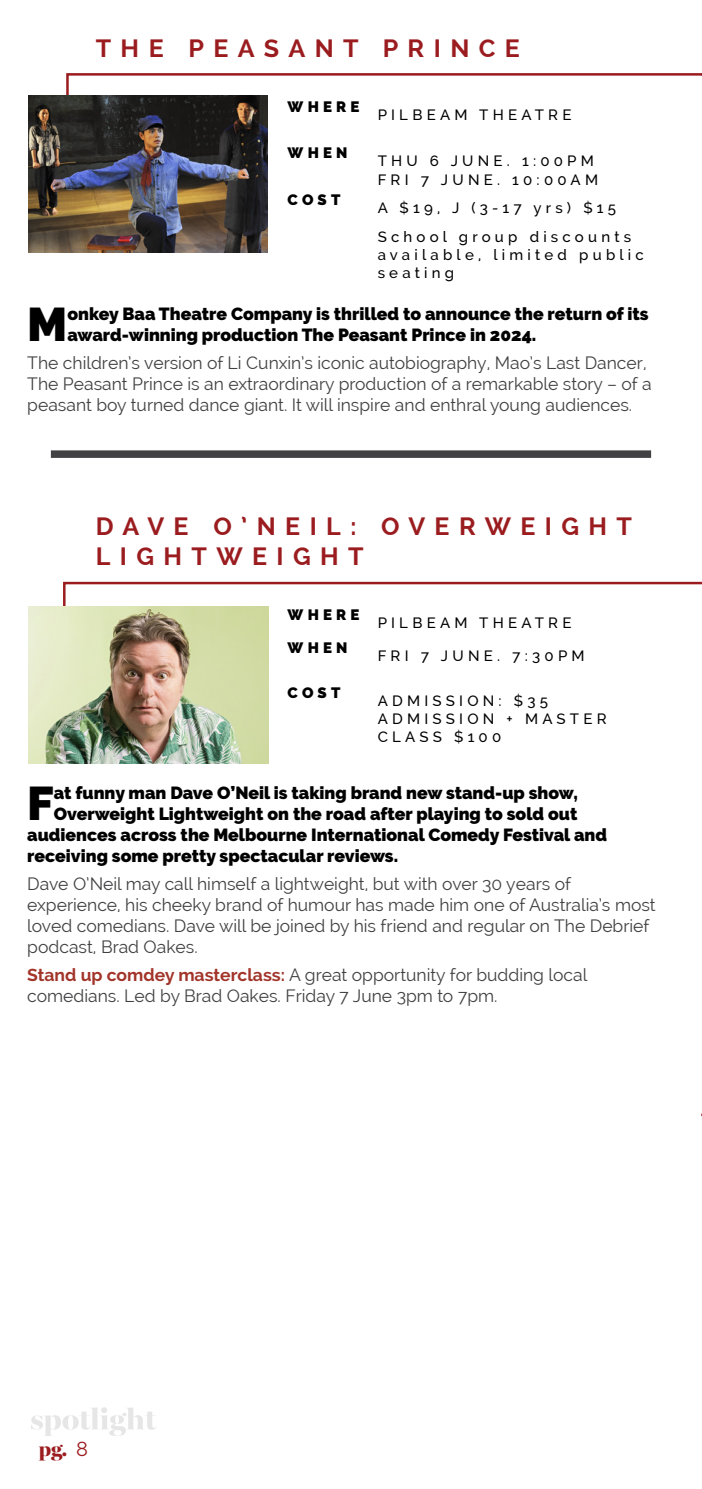
<style>
.page{position:relative;width:702px;height:1489px;background:#fff}
.page>*{position:absolute;margin:0;border:0;box-sizing:border-box;transform-origin:0 0}
.t1{font:900 47px "Raleway";color:#000}
.t2{font:700 25px/30px "Raleway";letter-spacing:.375em;color:#9b1c1f}
.t3{font:900 20px "Miller Banner";color:#9b1c1f}
.t4{font:17.5px/21px "Raleway";color:#414042}
.t5{font:900 17.5px/21px "Raleway";color:#000}
.t6{font:500 15px/18px "Raleway";letter-spacing:.28em;color:#000}
.t7{font:900 15px "Raleway";letter-spacing:.28em;color:#000}
.s1{font-weight:700;color:#a23429}
.s2{font-family:"Raleway";font-weight:400}
</style>
<div class="page">
<svg style="left:31px;top:1407px;width:125px;height:28px"></svg>
<svg style="left:63px;top:581px;width:639px;height:54px"></svg>
<img style="left:28px;top:606px;width:240px;height:157px">
<div style="left:51px;top:450px;width:600px;height:8px;background:#414042"></div>
<svg style="left:66px;top:73px;width:636px;height:22px"></svg>
<img style="left:28px;top:95px;width:239px;height:157px">
<h2 class="t2" style="left:96px;top:33px;width:426px">THE PEASANT PRINCE</h2>
<p class="t7" style="left:287px;top:98px;width:73px">WHERE</p>
<p class="t7" style="left:287px;top:144px;width:61px">WHEN</p>
<p class="t7" style="left:287px;top:191px;width:54px">COST</p>
<p class="t6" style="left:377px;top:106px;width:195px">PILBEAM THEATRE</p>
<p class="t6" style="left:377px;top:152px;width:222px">THU 6 JUNE. 1:00PM<br>FRI 7 JUNE. 10:00AM</p>
<p class="t6" style="left:377px;top:194px;width:255px;line-height:28px">A $19, J (3-17 yrs) $15<br>School group discounts</p>
<p class="t6" style="left:377px;top:245px;width:267px">available, limited public seating</p>
<h1 class="t1" style="left:27px;top:297px;width:42px">M</h1>
<p class="t5" style="left:67px;top:303px;width:582px">onkey Baa Theatre Company is thrilled to announce the return of its award-winning production The Peasant Prince in 2024.</p>
<p class="t4" style="left:27px;top:352px;width:626px">The children’s version of Li Cunxin’s iconic autobiography, Mao’s Last Dancer,<br>The Peasant Prince is an extraordinary production of a remarkable story – of a peasant boy turned dance giant. It will inspire and enthral young audiences.</p>
<h2 class="t2" style="left:96px;top:511px;width:537px">DAVE O’NEIL: OVERWEIGHT<br>LIGHTWEIGHT</h2>
<p class="t7" style="left:287px;top:606px;width:73px">WHERE</p>
<p class="t7" style="left:287px;top:639px;width:61px">WHEN</p>
<p class="t7" style="left:287px;top:684px;width:54px">COST</p>
<p class="t6" style="left:377px;top:614px;width:195px">PILBEAM THEATRE</p>
<p class="t6" style="left:377px;top:646px;width:208px">FRI 7 JUNE. 7:30PM</p>
<p class="t6" style="left:377px;top:692px;width:230px">ADMISSION: $35<br>ADMISSION + MASTER<br>CLASS $100</p>
<h1 class="t1" style="left:27px;top:776px;width:28px">F</h1>
<p class="t5" style="left:54px;top:782px;width:525px">at funny man Dave O’Neil is taking brand new stand-up show,</p>
<p class="t5" style="left:54px;top:803px;width:525px">Overweight Lightweight on the road after playing to sold out</p>
<p class="t5" style="left:27px;top:824px;width:581px">audiences across the Melbourne International Comedy Festival and</p>
<p class="t5" style="left:27px;top:845px;width:372px">receiving some pretty spectacular reviews.</p>
<p class="t4" style="left:27px;top:873px;width:630px">Dave O’Neil may call himself a lightweight, but with over 30 years of experience, his cheeky brand of humour has made him one of Australia’s most loved comedians. Dave will be joined by his friend and regular on The Debrief podcast, Brad Oakes.</p>
<p class="t4" style="left:27px;top:964px;width:561px"><span class="s1">Stand up comdey masterclass:</span> A great opportunity for budding local comedians. Led by Brad Oakes. Friday 7 June 3pm to 7pm.</p>
<p class="t3" style="left:39px;top:1437px;width:50px">pg. <span class="s2">8</span></p>
</div>
